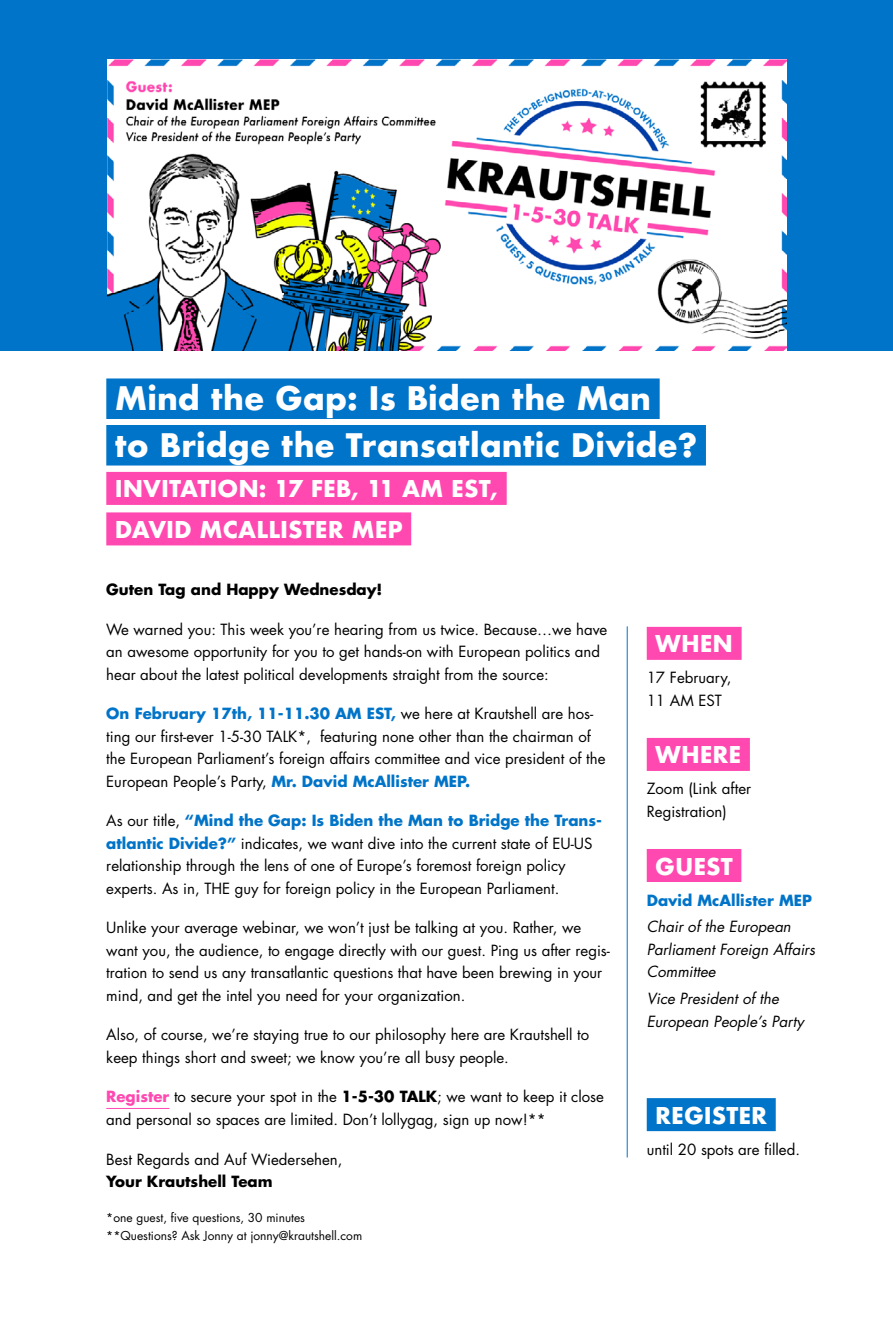
<style>
.page{position:relative;width:893px;height:1340px;background:#fff}
.page>*{position:absolute;margin:0;border:0;box-sizing:border-box;transform-origin:0 0}
.t1{font:700 31.5px/46.5px "Futura";color:#fff}
.t2{font:700 22.5px/40.5px "Futura";color:#fff}
.t3{font:15px/22.5px "Futura Std";color:#000}
.t4{font:italic 15px/22.5px "Futura Std";color:#000}
.t5{font:700 15px "Futura Std";color:#000}
.t6{font:700 15px "Futura Std";color:#0074c8}
.t7{font:12px/18px "Futura Std";color:#000}
.s1{font-weight:700;color:#0074c8}
.s2{font-weight:700;color:#ff48b0}
.s3{font-weight:700}
</style>
<div class="page">
<div style="left:0;top:0;width:893px;height:351px;background:#0074c8"></div>
<img style="left:108px;top:60px;width:679px;height:291px">
<div style="left:106px;top:378px;width:554px;height:41px;background:#0074c8"></div>
<div style="left:106px;top:425px;width:600px;height:40px;background:#0074c8"></div>
<div style="left:106px;top:472px;width:401px;height:33px;background:#ff48b0"></div>
<div style="left:106px;top:512px;width:305px;height:33px;background:#ff48b0"></div>
<div style="left:647px;top:627px;width:95px;height:33px;background:#ff48b0"></div>
<div style="left:647px;top:738px;width:103px;height:33px;background:#ff48b0"></div>
<div style="left:647px;top:849px;width:94px;height:33px;background:#ff48b0"></div>
<div style="left:647px;top:1098px;width:129px;height:33px;background:#0074c8"></div>
<hr style="left:106px;top:1108px;width:63px;height:1px;background:#ff48b0">
<hr style="left:627px;top:626px;width:1px;height:531px;background:#0074c8">
<h1 class="t1" style="left:115px;top:375px;width:584px">Mind the Gap: Is Biden the Man<br>to Bridge the Transatlantic Divide?</h1>
<h2 class="t2" style="left:115px;top:468px;width:385px">INVITATION: 17 FEB, 11 AM EST,<br>DAVID MCALLISTER MEP</h2>
<p class="t5" style="left:106px;top:579px;width:278px">Guten Tag and Happy Wednesday!</p>
<p class="t3" style="left:106px;top:618px;width:503px">We warned you: This week you’re hearing from us twice. Because…we have an awesome opportunity for you to get hands-on with European politics and hear about the latest political developments straight from the source:</p>
<p class="t3" style="left:106px;top:702px;width:501px"><span class="s1">On February 17th, 11-11.30 AM EST,</span> we here at Krautshell are hos&shy;ting our first-ever 1-5-30 TALK*, featuring none other than the chairman of the European Parliament’s foreign affairs committee and vice president of the European People’s Party, <span class="s1">Mr. David McAllister MEP.</span></p>
<p class="t3" style="left:106px;top:809px;width:497px">As our title, <span class="s1">“Mind the Gap: Is Biden the Man to Bridge the Trans&shy;atlantic Divide?”</span> indicates, we want dive into the current state of EU-US relationship through the lens of one of Europe’s foremost foreign policy experts. As in, THE guy for foreign policy in the European Parliament.</p>
<p class="t3" style="left:106px;top:916px;width:505px">Unlike your average webinar, we won’t just be talking at you. Rather, we want you, the audience, to engage directly with our guest. Ping us after regis&shy;tration to send us any transatlantic questions that have been brewing in your mind, and get the intel you need for your organization.</p>
<p class="t3" style="left:106px;top:1023px;width:484px">Also, of course, we’re staying true to our philosophy here are Krautshell to keep things short and sweet; we know you’re all busy people.</p>
<p class="t3" style="left:106px;top:1085px;width:499px"><span class="s2">Register</span> to secure your spot in the <span class="s3">1-5-30 TALK</span>; we want to keep it close and personal so spaces are limited. Don’t lollygag, sign up now!**</p>
<p class="t3" style="left:106px;top:1147px;width:238px">Best Regards and Auf Wiedersehen,</p>
<p class="t5" style="left:106px;top:1171px;width:168px">Your Krautshell Team</p>
<p class="t7" style="left:106px;top:1208px;width:257px">*one guest, five questions, 30 minutes **Questions? Ask Jonny at jonny@krautshell.com</p>
<h2 class="t2" style="left:655px;top:623px;width:79px">WHEN</h2>
<p class="t3" style="left:647px;top:666px;width:86px">17 February,<br>11 AM EST</p>
<h2 class="t2" style="left:655px;top:734px;width:88px">WHERE</h2>
<p class="t3" style="left:647px;top:777px;width:106px">Zoom (Link after<br>Registration)</p>
<h2 class="t2" style="left:655px;top:845px;width:79px">GUEST</h2>
<p class="t6" style="left:647px;top:890px;width:167px">David McAllister MEP</p>
<p class="t4" style="left:647px;top:915px;width:170px">Chair of the European<br>Parliament Foreign Affairs<br>Committee</p>
<p class="t4" style="left:647px;top:987px;width:159px">Vice President of the<br>European People’s Party</p>
<h2 class="t2" style="left:655px;top:1094px;width:113px">REGISTER</h2>
<p class="t3" style="left:647px;top:1138px;width:155px">until 20 spots are filled.</p>
</div>
